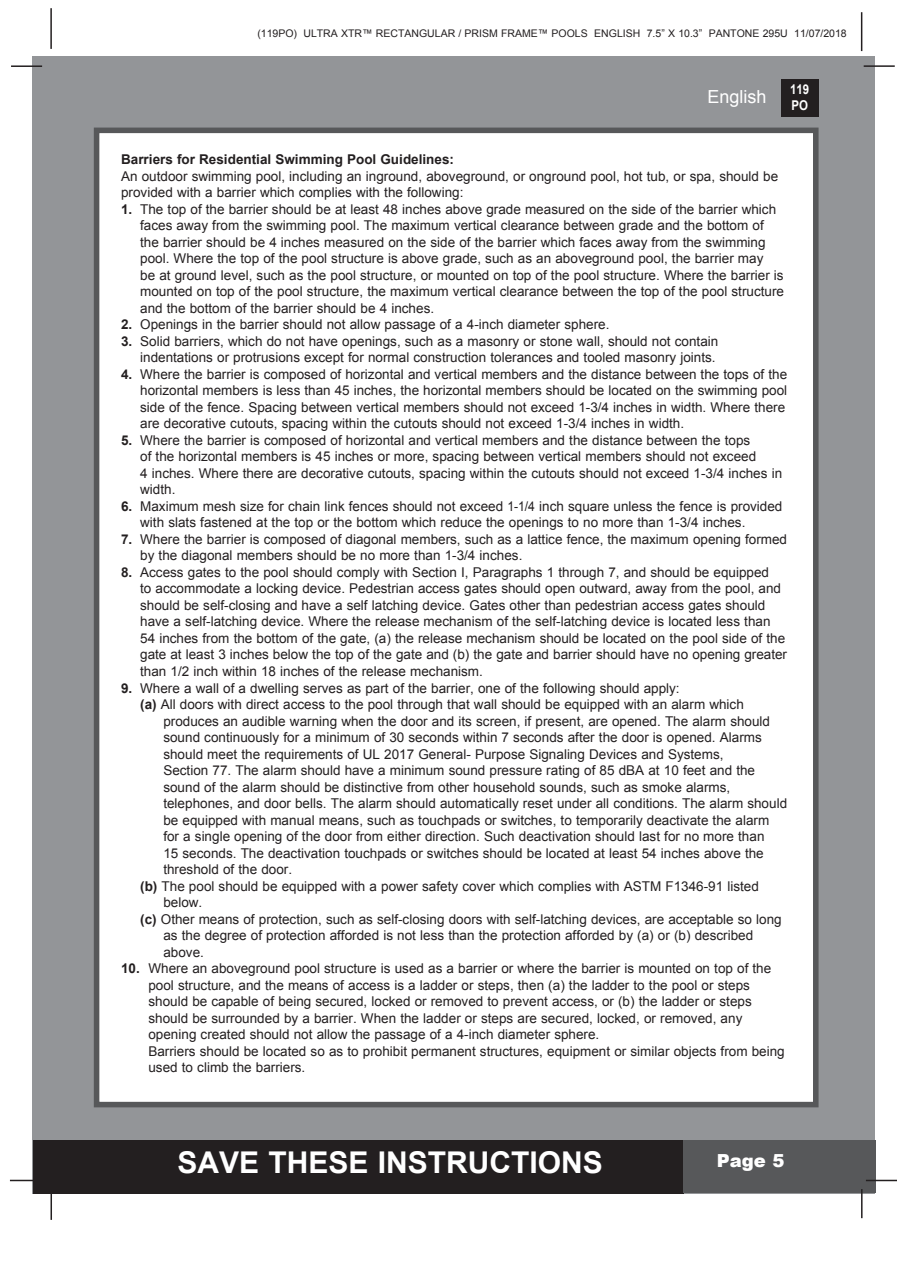
<style>
.page{position:relative;width:897px;height:1264px;background:#fff}
.page>*{position:absolute;margin:0;border:0;box-sizing:border-box;transform-origin:0 0}
.t1{font:700 30px "Arial";color:#fff}
.t2{font:18px "Arial";color:#fff}
.t3{font:900 18px "Arial";color:#fff}
.t4{font:13.5px/16.5px "Arial";color:#231f20}
.t5{font:700 13.5px "Arial";color:#231f20}
.t6{font:700 13.5px/16.2px "Arial";color:#fff;scale:.85 1}
.t7{font:10.5px "Arial";color:#231f20}
.s1{font-weight:700}
</style>
<div class="page">
<div style="left:33px;top:56px;width:842px;height:1137px;background:#939598"></div>
<div style="left:780px;top:79px;width:38px;height:38px;background:#231f20"></div>
<hr style="left:863px;top:65px;width:31px;height:2px;background:#231f20">
<hr style="left:50px;top:8px;width:2px;height:41px;background:#231f20">
<hr style="left:860px;top:12px;width:2px;height:39px;background:#231f20">
<div style="left:33px;top:1140px;width:650px;height:53px;background:#231f20"></div>
<div style="left:682px;top:1140px;width:193px;height:53px;background:#57585a"></div>
<hr style="left:865px;top:1179px;width:31px;height:2px;background:#231f20">
<hr style="left:860px;top:1189px;width:2px;height:29px;background:#231f20">
<hr style="left:50px;top:1189px;width:2px;height:31px;background:#231f20">
<hr style="left:10px;top:1179px;width:31px;height:2px;background:#231f20">
<hr style="left:11px;top:65px;width:31px;height:2px;background:#231f20">
<div style="left:97px;top:130px;width:718px;height:974px;background:#fff"></div>
<div style="left:94px;top:128px;width:724px;height:979px;border:6px solid #57585a"></div>
<p class="t7" style="left:257px;top:29px;width:591px">(119PO) ULTRA XTR™ RECTANGULAR / PRISM FRAME™ POOLS ENGLISH 7.5” X 10.3” PANTONE 295U 11/07/2018</p>
<h2 class="t2" style="left:707px;top:90px;width:61px">English</h2>
<p class="t6" style="left:790px;top:82px;width:24px">119<br>PO</p>
<p class="t5" style="left:121px;top:154px;width:334px">Barriers for Residential Swimming Pool Guidelines:</p>
<p class="t4" style="left:121px;top:168px;width:658px">An outdoor swimming pool, including an inground, aboveground, or onground pool, hot tub, or spa, should be provided with a barrier which complies with the following:</p>
<p class="t4" style="left:140px;top:201px;width:645px;text-indent:-19px"><span class="s1">1.</span> The top of the barrier should be at least 48 inches above grade measured on the side of the barrier which faces away from the swimming pool. The maximum vertical clearance between grade and the bottom of the barrier should be 4 inches measured on the side of the barrier which faces away from the swimming pool. Where the top of the pool structure is above grade, such as an aboveground pool, the barrier may<br>be at ground level, such as the pool structure, or mounted on top of the pool structure. Where the barrier is mounted on top of the pool structure, the maximum vertical clearance between the top of the pool structure and the bottom of the barrier should be 4 inches.</p>
<p class="t4" style="left:121px;top:318px;width:490px"><span class="s1">2.</span> Openings in the barrier should not allow passage of a 4-inch diameter sphere.</p>
<p class="t4" style="left:121px;top:333px;width:598px;text-align:right"><span class="s1">3.</span> Solid barriers, which do not have openings, such as a masonry or stone wall, should not contain indentations or protrusions except for normal construction tolerances and tooled masonry joints.</p>
<p class="t4" style="left:140px;top:366px;width:648px;text-indent:-19px"><span class="s1">4.</span> Where the barrier is composed of horizontal and vertical members and the distance between the tops of the horizontal members is less than 45 inches, the horizontal members should be located on the swimming pool side of the fence. Spacing between vertical members should not exceed 1-3/4 inches in width. Where there are decorative cutouts, spacing within the cutouts should not exceed 1-3/4 inches in width.</p>
<p class="t4" style="left:140px;top:432px;width:643px;text-indent:-19px"><span class="s1">5.</span> Where the barrier is composed of horizontal and vertical members and the distance between the tops<br>of the horizontal members is 45 inches or more, spacing between vertical members should not exceed<br>4 inches. Where there are decorative cutouts, spacing within the cutouts should not exceed 1-3/4 inches in width.</p>
<p class="t4" style="left:140px;top:498px;width:643px;text-indent:-19px"><span class="s1">6.</span> Maximum mesh size for chain link fences should not exceed 1-1/4 inch square unless the fence is provided with slats fastened at the top or the bottom which reduce the openings to no more than 1-3/4 inches.</p>
<p class="t4" style="left:140px;top:531px;width:648px;text-indent:-19px"><span class="s1">7.</span> Where the barrier is composed of diagonal members, such as a lattice fence, the maximum opening formed by the diagonal members should be no more than 1-3/4 inches.</p>
<p class="t4" style="left:140px;top:564px;width:648px;text-indent:-19px"><span class="s1">8.</span> Access gates to the pool should comply with Section I, Paragraphs 1 through 7, and should be equipped<br>to accommodate a locking device. Pedestrian access gates should open outward, away from the pool, and should be self-closing and have a self latching device. Gates other than pedestrian access gates should have a self-latching device. Where the release mechanism of the self-latching device is located less than 54 inches from the bottom of the gate, (a) the release mechanism should be located on the pool side of the gate at least 3 inches below the top of the gate and (b) the gate and barrier should have no opening greater than 1/2 inch within 18 inches of the release mechanism.</p>
<p class="t4" style="left:121px;top:679px;width:560px"><span class="s1">9.</span> Where a wall of a dwelling serves as part of the barrier, one of the following should apply:</p>
<p class="t4" style="left:140px;top:697px;width:605px"><span class="s1">(a)</span> All doors with direct access to the pool through that wall should be equipped with an alarm which</p>
<p class="t4" style="left:163px;top:714px;width:608px">produces an audible warning when the door and its screen, if present, are opened. The alarm should</p>
<p class="t4" style="left:163px;top:729px;width:600px">sound continuously for a minimum of 30 seconds within 7 seconds after the door is opened. Alarms</p>
<p class="t4" style="left:163px;top:745px;width:561px">should meet the requirements of UL 2017 General- Purpose Signaling Devices and Systems,</p>
<p class="t4" style="left:163px;top:762px;width:593px">Section 77. The alarm should have a minimum sound pressure rating of 85 dBA at 10 feet and the</p>
<p class="t4" style="left:163px;top:778px;width:568px">sound of the alarm should be distinctive from other household sounds, such as smoke alarms,</p>
<p class="t4" style="left:163px;top:796px;width:625px">telephones, and door bells. The alarm should automatically reset under all conditions. The alarm should</p>
<p class="t4" style="left:163px;top:811px;width:607px">be equipped with manual means, such as touchpads or switches, to temporarily deactivate the alarm</p>
<p class="t4" style="left:163px;top:828px;width:602px">for a single opening of the door from either direction. Such deactivation should last for no more than</p>
<p class="t4" style="left:163px;top:844px;width:601px">15 seconds. The deactivation touchpads or switches should be located at least 54 inches above the</p>
<p class="t4" style="left:163px;top:862px;width:130px">threshold of the door.</p>
<p class="t4" style="left:140px;top:877px;width:620px"><span class="s1">(b)</span> The pool should be equipped with a power safety cover which complies with ASTM F1346-91 listed</p>
<p class="t4" style="left:163px;top:895px;width:41px">below.</p>
<p class="t4" style="left:140px;top:910px;width:643px"><span class="s1">(c)</span> Other means of protection, such as self-closing doors with self-latching devices, are acceptable so long</p>
<p class="t4" style="left:163px;top:927px;width:591px">as the degree of protection afforded is not less than the protection afforded by (a) or (b) described</p>
<p class="t4" style="left:163px;top:943px;width:42px">above.</p>
<p class="t4" style="left:148px;top:960px;width:637px;text-indent:-27px"><span class="s1">10.</span> Where an aboveground pool structure is used as a barrier or where the barrier is mounted on top of the pool structure, and the means of access is a ladder or steps, then (a) the ladder to the pool or steps should be capable of being secured, locked or removed to prevent access, or (b) the ladder or steps should be surrounded by a barrier. When the ladder or steps are secured, locked, or removed, any opening created should not allow the passage of a 4-inch diameter sphere.<br>Barriers should be located so as to prohibit permanent structures, equipment or similar objects from being used to climb the barriers.</p>
<h1 class="t1" style="left:177px;top:1150px;width:427px">SAVE THESE INSTRUCTIONS</h1>
<h2 class="t3" style="left:716px;top:1154px;width:69px">Page 5</h2>
</div>
